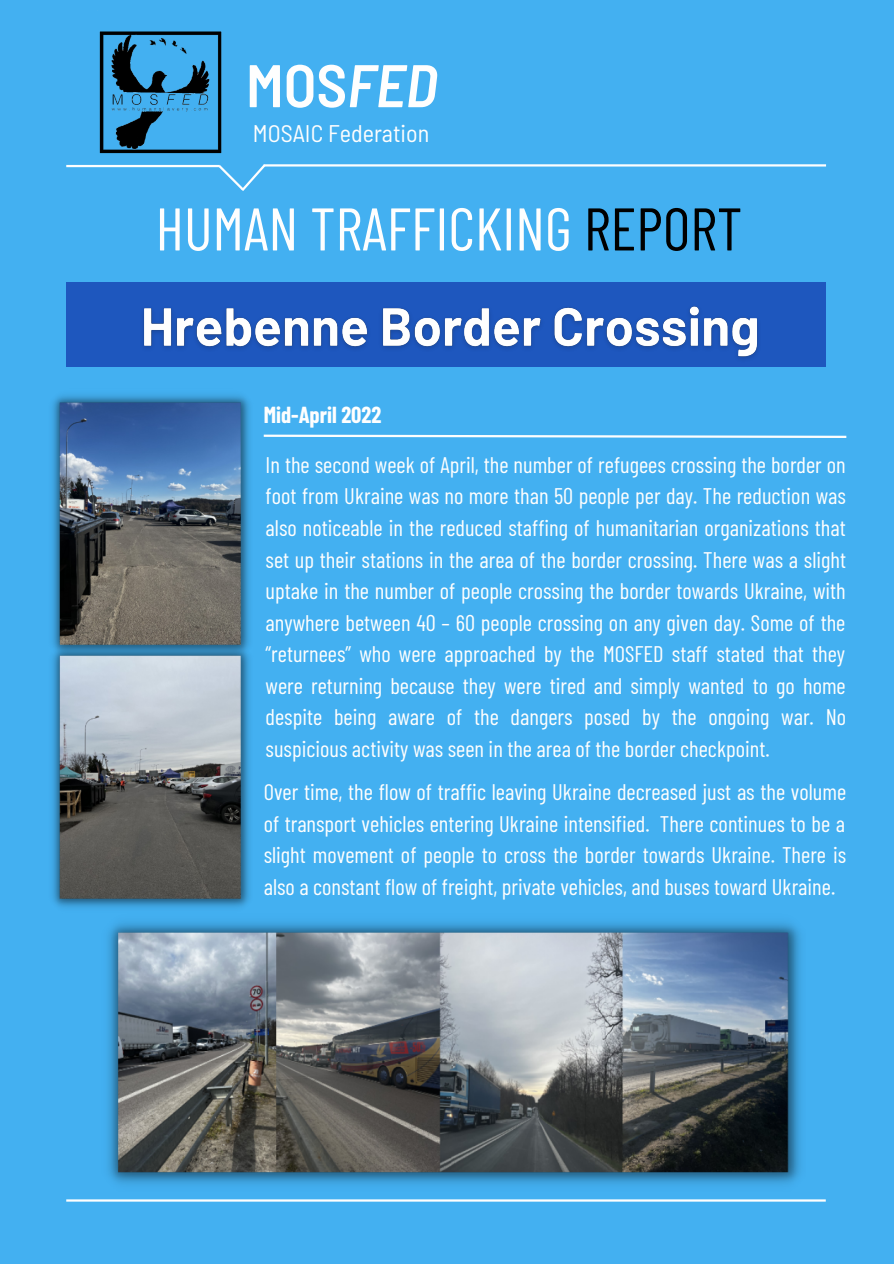
<style>
.page{position:relative;width:894px;height:1264px;background:#fff}
.page>*{position:absolute;margin:0;border:0;box-sizing:border-box;transform-origin:0 0}
.t1{font:60px "Barlow Condensed";color:#fefefe}
.t2{font:600 semi-condensed 60px "Barlow";color:#fefefe}
.t3{font:semi-condensed 24px "Barlow";color:#fefefe}
.t4{font:700 22.65px "Barlow Condensed";color:#fefefe}
.t5{font:22.5px/31.5px "Barlow Condensed";color:#fefefe;text-align:justify}
.s1{font-style:italic}
.s2{color:#000}
</style>
<div class="page">
<div style="left:0;top:0;width:893px;height:1263px;background:#43b0f1"></div>
<img style="left:66px;top:31px;width:206px;height:137px">
<hr style="left:66px;top:165px;width:153px;height:2px;background:#fefefe">
<hr style="left:264px;top:164px;width:561px;height:2px;background:#fefefe">
<svg style="left:216px;top:162px;width:52px;height:29px"></svg>
<hr style="left:66px;top:1199px;width:759px;height:2px;background:#fefefe">
<div style="left:66px;top:282px;width:759px;height:84px;background:#1e57be"></div>
<svg style="left:263px;top:434px;width:584px;height:4px"></svg>
<img style="left:52px;top:395px;width:198px;height:246px">
<img style="left:52px;top:641px;width:198px;height:267px">
<img style="left:108px;top:922px;width:693px;height:263px">
<img style="left:132px;top:306px;width:636px;height:61px">
<p class="t2" style="left:246px;top:47px;width:193px">MOS<span class="s1">FED</span></p>
<p class="t3" style="left:253px;top:118px;width:178px">MOSAIC Federation</p>
<p class="t1" style="left:155px;top:190px;width:588px">HUMAN TRAFFICKING <span class="s2">REPORT</span></p>
<p class="t4" style="left:264px;top:400px;width:119px">Mid-April 2022</p>
<p class="t5" style="left:265px;top:448px;width:582px">In the second week of April, the number of refugees crossing the border on foot from Ukraine was no more than 50 people per day. The reduction was also noticeable in the reduced staffing of humanitarian organizations that set up their stations in the area of the border crossing. There was a slight uptake in the number of people crossing the border towards Ukraine, with anywhere between 40 – 60 people crossing on any given day. Some of the “returnees” who were approached by the MOSFED staff stated that they were returning because they were tired and simply wanted to go home despite being aware of the dangers posed by the ongoing war. No suspicious activity was seen in the area of the border checkpoint.</p>
<p class="t5" style="left:264px;top:775px;width:584px">Over time, the flow of traffic leaving Ukraine decreased just as the volume of transport vehicles entering Ukraine intensified. There continues to be a slight movement of people to cross the border towards Ukraine. There is also a constant flow of freight, private vehicles, and buses toward Ukraine.</p>
</div>
